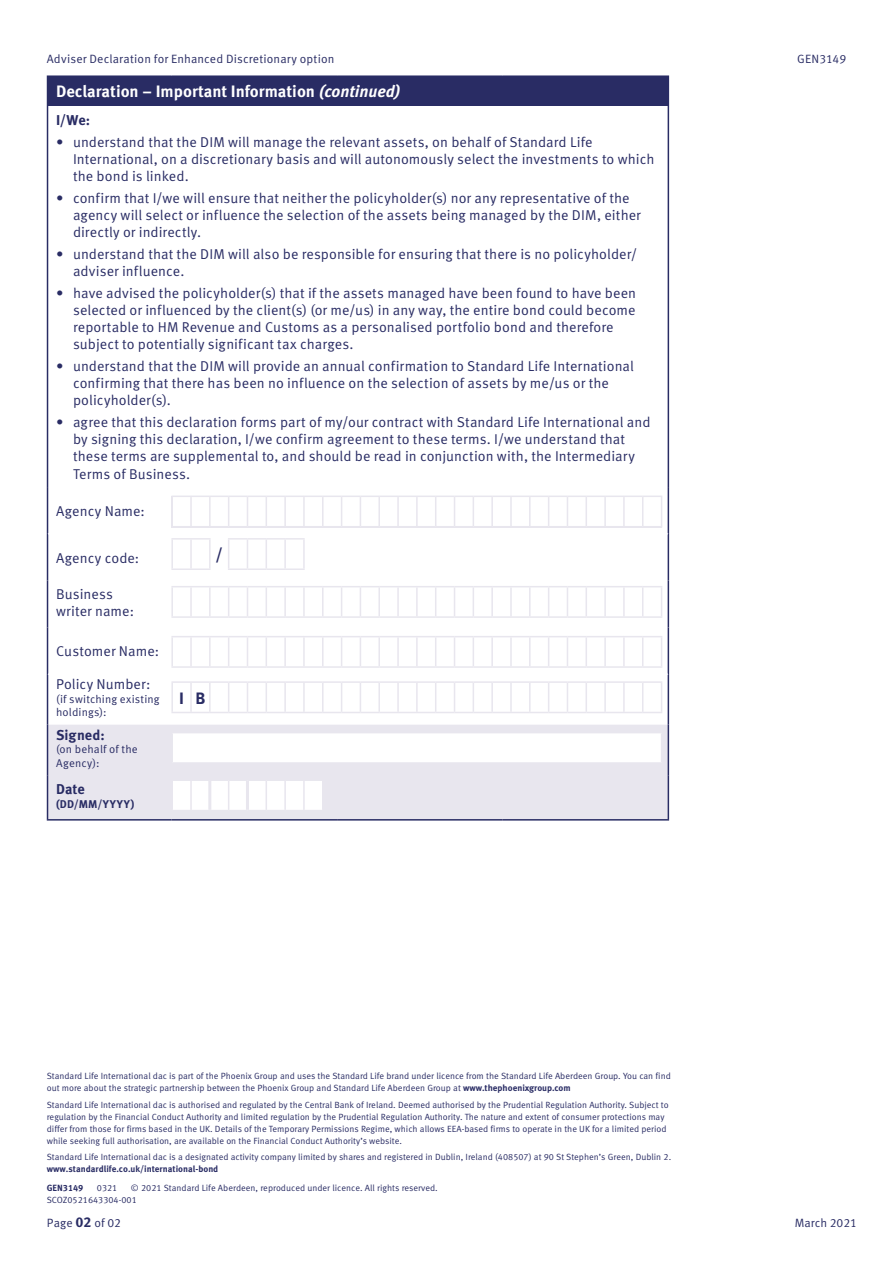
<style>
.page{position:relative;width:893px;height:1263px;background:#fff}
.page>*{position:absolute;margin:0;border:0;box-sizing:border-box;transform-origin:0 0}
.t1{font:700 16.5px "Meta Standard Life Pro TF";color:#fff}
.t2{font:700 16.5px "Meta Standard Life Pro TF";color:#292c64}
.t3{font:14.25px/17.2px "Meta Standard Life Pro TF Norm";letter-spacing:.005em;color:#292c64}
.t4{font:700 14.25px "Meta Standard Life Pro TF";letter-spacing:.005em;color:#292c64}
.t5{font:12px "Meta Standard Life Pro TF Norm";letter-spacing:.01em;color:#292c64}
.t6{font:11.25px/13.5px "Meta Standard Life Pro TF Norm";letter-spacing:.015em;color:#292c64}
.t7{font:700 11.25px "Meta Standard Life Pro TF";letter-spacing:.08em;color:#292c64}
.t8{font:9px/12px "Meta Standard Life Pro TF Norm";color:#292c64}
.t9{font:700 9px/19.4px "Meta Standard Life Pro TF";color:#292c64}
.s1{font-style:italic}
.s2{font-family:"Meta Standard Life Pro TF";font-weight:700}
.s3{font-family:"Meta Standard Life Pro TF";font-weight:700;font-size:14.25px}
</style>
<div class="page">
<div style="left:48px;top:76px;width:620px;height:30px;background:#292c64"></div>
<svg style="left:48px;top:106px;width:620px;height:619px"></svg>
<div style="left:48px;top:725px;width:620px;height:94px;background:#e8e6ee"></div>
<hr style="left:668px;top:725px;width:1px;height:50px;background:#292c64">
<hr style="left:668px;top:775px;width:1px;height:44px;background:#292c64">
<hr style="left:171px;top:819px;width:166px;height:1px;background:#292c64">
<hr style="left:337px;top:819px;width:166px;height:1px;background:#292c64">
<hr style="left:503px;top:819px;width:166px;height:1px;background:#292c64">
<hr style="left:47px;top:106px;width:1px;height:381px;background:#292c64">
<hr style="left:47px;top:725px;width:1px;height:50px;background:#292c64">
<hr style="left:47px;top:775px;width:1px;height:44px;background:#292c64">
<hr style="left:668px;top:106px;width:1px;height:381px;background:#292c64">
<hr style="left:47px;top:534px;width:1px;height:47px;background:#292c64">
<hr style="left:668px;top:534px;width:1px;height:47px;background:#292c64">
<hr style="left:47px;top:487px;width:1px;height:47px;background:#292c64">
<hr style="left:47px;top:627px;width:1px;height:47px;background:#292c64">
<hr style="left:668px;top:487px;width:1px;height:47px;background:#292c64">
<hr style="left:668px;top:627px;width:1px;height:47px;background:#292c64">
<hr style="left:47px;top:581px;width:1px;height:46px;background:#292c64">
<hr style="left:47px;top:674px;width:1px;height:51px;background:#292c64">
<hr style="left:668px;top:581px;width:1px;height:46px;background:#292c64">
<hr style="left:668px;top:674px;width:1px;height:51px;background:#292c64">
<svg style="left:668px;top:77px;width:1px;height:29px"></svg>
<hr style="left:47px;top:75px;width:124px;height:2px;background:#292c64">
<svg style="left:47px;top:77px;width:1px;height:29px"></svg>
<hr style="left:171px;top:75px;width:166px;height:2px;background:#292c64">
<hr style="left:337px;top:75px;width:166px;height:2px;background:#292c64">
<hr style="left:503px;top:75px;width:166px;height:2px;background:#292c64">
<hr style="left:47px;top:819px;width:124px;height:1px;background:#292c64">
<hr style="left:48px;top:533px;width:123px;height:2px;background:#fff">
<hr style="left:171px;top:533px;width:166px;height:2px;background:#fff">
<hr style="left:337px;top:533px;width:166px;height:2px;background:#fff">
<hr style="left:503px;top:533px;width:165px;height:2px;background:#fff">
<hr style="left:48px;top:673px;width:123px;height:2px;background:#fff">
<hr style="left:171px;top:673px;width:166px;height:2px;background:#fff">
<hr style="left:337px;top:673px;width:166px;height:2px;background:#fff">
<hr style="left:503px;top:673px;width:165px;height:2px;background:#fff">
<svg style="left:171px;top:496px;width:491px;height:31px"></svg>
<hr style="left:171px;top:538px;width:20px;height:2px;background:#e8e6ee">
<hr style="left:171px;top:540px;width:2px;height:28px;background:#e8e6ee">
<hr style="left:171px;top:568px;width:20px;height:2px;background:#e8e6ee">
<hr style="left:285px;top:538px;width:20px;height:2px;background:#e8e6ee">
<hr style="left:303px;top:540px;width:2px;height:28px;background:#e8e6ee">
<svg style="left:173px;top:538px;width:130px;height:32px"></svg>
<hr style="left:285px;top:568px;width:20px;height:2px;background:#e8e6ee">
<svg style="left:171px;top:586px;width:491px;height:32px"></svg>
<svg style="left:171px;top:636px;width:491px;height:32px"></svg>
<svg style="left:171px;top:681px;width:491px;height:32px"></svg>
<div style="left:172px;top:733px;width:490px;height:30px;background:#fff"></div>
<hr style="left:171px;top:732px;width:491px;height:1px;background:#e8e6ee">
<hr style="left:171px;top:733px;width:2px;height:29px;background:#e8e6ee">
<svg style="left:661px;top:733px;width:1px;height:29px"></svg>
<hr style="left:171px;top:762px;width:491px;height:2px;background:#e8e6ee">
<svg style="left:171px;top:779px;width:152px;height:32px"></svg>
<hr style="left:208px;top:781px;width:3px;height:29px;background:#e8e6ee">
<hr style="left:246px;top:781px;width:3px;height:29px;background:#e8e6ee">
<p class="t5" style="left:47px;top:50px;width:289px">Adviser Declaration for Enhanced Discretionary option</p>
<p class="t5" style="left:797px;top:50px;width:50px">GEN3149</p>
<p class="t1" style="left:56px;top:79px;width:346px">Declaration – Important Information <span class="s1">(continued)</span></p>
<p class="t4" style="left:56px;top:109px;width:36px">I/We:</p>
<p class="t3" style="left:73px;top:132px;width:583px;text-indent:-17px">• understand that the DIM will manage the relevant assets, on behalf of Standard Life<br>International, on a discretionary basis and will autonomously select the investments to which the bond is linked.</p>
<p class="t3" style="left:73px;top:188px;width:569px;text-indent:-17px">• confirm that I/we will ensure that neither the policyholder(s) nor any representative of the agency will select or influence the selection of the assets being managed by the DIM, either directly or indirectly.</p>
<p class="t3" style="left:73px;top:244px;width:566px;text-indent:-17px">• understand that the DIM will also be responsible for ensuring that there is no policyholder/ adviser influence.</p>
<p class="t3" style="left:73px;top:283px;width:565px;text-indent:-17px">• have advised the policyholder(s) that if the assets managed have been found to have been selected or influenced by the client(s) (or me/us) in any way, the entire bond could become reportable to HM Revenue and Customs as a personalised portfolio bond and therefore subject to potentially significant tax charges.</p>
<p class="t3" style="left:73px;top:356px;width:562px;text-indent:-17px">• understand that the DIM will provide an annual confirmation to Standard Life International confirming that there has been no influence on the selection of assets by me/us or the policyholder(s).</p>
<p class="t3" style="left:73px;top:412px;width:579px;text-indent:-17px">• agree that this declaration forms part of my/our contract with Standard Life International and by signing this declaration, I/we confirm agreement to these terms. I/we understand that these terms are supplemental to, and should be read in conjunction with, the Intermediary Terms of Business.</p>
<p class="t3" style="left:56px;top:501px;width:90px">Agency Name:</p>
<p class="t3" style="left:56px;top:548px;width:85px">Agency code:</p>
<p class="t2" style="left:216px;top:542px;width:9px">/</p>
<p class="t3" style="left:56px;top:584px;width:79px">Business writer name:</p>
<p class="t3" style="left:56px;top:642px;width:105px">Customer Name:</p>
<p class="t3" style="left:56px;top:675px;width:96px">Policy Number:</p>
<p class="t6" style="left:56px;top:691px;width:105px">(if switching existing holdings):</p>
<p class="t2" style="left:179px;top:685px;width:28px">I B</p>
<p class="t4" style="left:56px;top:723px;width:50px">Signed:</p>
<p class="t6" style="left:56px;top:742px;width:83px">(on behalf of the<br>Agency):</p>
<p class="t4" style="left:56px;top:778px;width:30px">Date</p>
<p class="t7" style="left:56px;top:795px;width:80px">(DD/MM/YYYY)</p>
<p class="t8" style="left:47px;top:1069px;width:626px">Standard Life International dac is part of the Phoenix Group and uses the Standard Life brand under licence from the Standard Life Aberdeen Group. You can find out more about the strategic partnership between the Phoenix Group and Standard Life Aberdeen Group at <span class="s2">www.thephoenixgroup.com</span></p>
<p class="t8" style="left:47px;top:1098px;width:623px">Standard Life International dac is authorised and regulated by the Central Bank of Ireland. Deemed authorised by the Prudential Regulation Authority. Subject to regulation by the Financial Conduct Authority and limited regulation by the Prudential Regulation Authority. The nature and extent of consumer protections may differ from those for firms based in the UK. Details of the Temporary Permissions Regime, which allows EEA-based firms to operate in the UK for a limited period while seeking full authorisation, are available on the Financial Conduct Authority’s website.</p>
<p class="t8" style="left:47px;top:1150px;width:626px">Standard Life International dac is a designated activity company limited by shares and registered in Dublin, Ireland (408507) at 90 St Stephen’s Green, Dublin 2.</p>
<p class="t9" style="left:47px;top:1158px;width:173px">www.standardlife.co.uk/international-bond<br>GEN3149</p>
<p class="t8" style="left:47px;top:1181px;width:393px;text-indent:84px">© 2021 Standard Life Aberdeen, reproduced under licence. All rights reserved.<br>SCOZ0521643304-001</p>
<p class="t5" style="left:47px;top:1214px;width:76px">Page <span class="s3">02</span> of 02</p>
<p class="t8" style="left:97px;top:1181px;width:22px">0321</p>
<p class="t5" style="left:795px;top:1214px;width:64px">March 2021</p>
</div>
